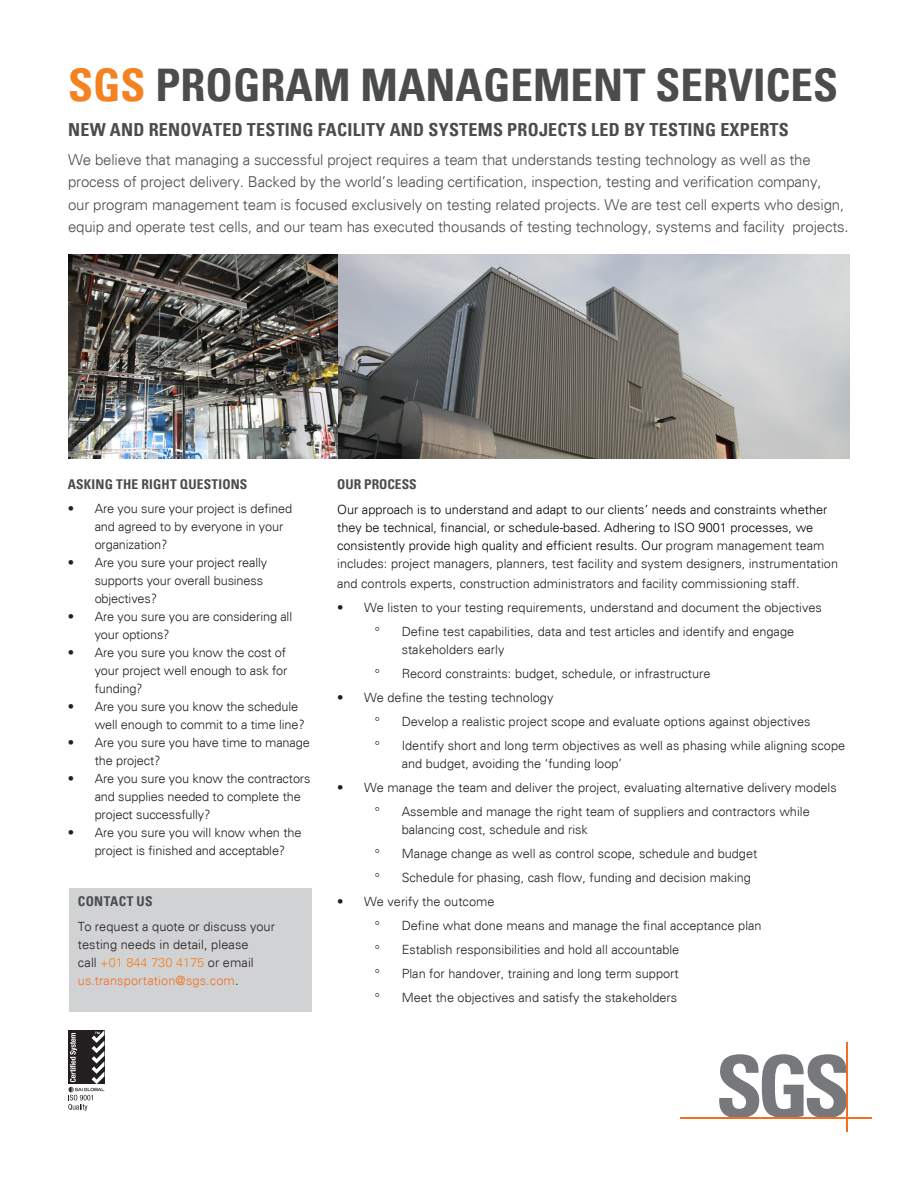
<style>
.page{position:relative;width:918px;height:1188px;background:#fff}
.page>*{position:absolute;margin:0;border:0;box-sizing:border-box;transform-origin:0 0}
.t1{font:700 condensed 45px "Univers";color:#4b4c4d}
.t2{font:700 condensed 18px "Univers";letter-spacing:.015em;color:#4b4c4d}
.t3{font:300 15px/22.5px "Univers";letter-spacing:-.01em;color:#4b4c4d}
.Subheading{font:700 condensed 13.5px "Univers";letter-spacing:.015em;color:#4b4c4d}
.Body_Text{font:300 12.75px/18px "Univers";color:#231f20}
.t4{font:300 12.75px/18px "Univers";color:#040503}
.s1{color:#f58220}
.s2{color:#f37021}
.s3{color:#231f20}
</style>
<div class="page">
<svg style="left:719px;top:1054px;width:127px;height:63px"></svg>
<hr style="left:681px;top:1117px;width:191px;height:1px;background:#f36e21">
<hr style="left:846px;top:1042px;width:2px;height:89px;background:#f36e21">
<img style="left:68px;top:255px;width:782px;height:203px">
<svg style="left:68px;top:1030px;width:36px;height:81px"></svg>
<div style="left:69px;top:888px;width:243px;height:124px;background:#d1d2d4"></div>
<p class="t1" style="left:68px;top:57px;width:772px"><span class="s1">SGS</span> PROGRAM MANAGEMENT SERVICES</p>
<p class="t2" style="left:68px;top:118px;width:722px">NEW AND RENOVATED TESTING FACILITY AND SYSTEMS PROJECTS LED BY TESTING EXPERTS</p>
<p class="t3" style="left:68px;top:148px;width:782px">We believe that managing a successful project requires a team that understands testing technology as well as the process of project delivery. Backed by the world’s leading certification, inspection, testing and verification company,<br>our program management team is focused exclusively on testing related projects. We are test cell experts who design, equip and operate test cells, and our team has executed thousands of testing technology, systems and facility projects.</p>
<p class="Subheading" style="left:68px;top:476px;width:181px">ASKING THE RIGHT QUESTIONS</p>
<p class="Body_Text" style="left:95px;top:500px;width:199px;text-indent:-27px">• Are you sure your project is defined and agreed to by everyone in your organization?</p>
<p class="Body_Text" style="left:95px;top:554px;width:174px;text-indent:-27px">• Are you sure your project really supports your overall business objectives?</p>
<p class="Body_Text" style="left:95px;top:608px;width:199px;text-indent:-27px">• Are you sure you are considering all your options?</p>
<p class="Body_Text" style="left:95px;top:644px;width:194px;text-align:justify;text-indent:-27px">• Are you sure you know the cost of your project well enough to ask for funding?</p>
<p class="Body_Text" style="left:95px;top:698px;width:212px;text-indent:-27px">• Are you sure you know the schedule well enough to commit to a time line?</p>
<p class="Body_Text" style="left:95px;top:734px;width:217px;text-indent:-27px">• Are you sure you have time to manage the project?</p>
<p class="Body_Text" style="left:95px;top:770px;width:217px;text-indent:-27px">• Are you sure you know the contractors and supplies needed to complete the project successfully?</p>
<p class="Body_Text" style="left:95px;top:824px;width:208px;text-indent:-27px">• Are you sure you will know when the project is finished and acceptable?</p>
<p class="Subheading" style="left:78px;top:893px;width:76px">CONTACT US</p>
<p class="Body_Text" style="left:78px;top:918px;width:199px">To request a quote or discuss your testing needs in detail, please<br>call <span class="s1">+01 844 730 4175</span> or email <span class="s2">us.transportation@sgs.com</span>.</p>
<p class="Subheading" style="left:337px;top:476px;width:81px">OUR PROCESS</p>
<p class="t4" style="left:337px;top:500px;width:502px">Our approach is to understand and adapt to our clients’ needs and constraints whether they be technical, financial, or schedule-based. Adhering to ISO 9001 processes, we consistently provide high quality and efficient results. Our <span class="s3">program management team includes: project managers, planners, test facility and system designers, instrumentation</span></p>
<p class="Body_Text" style="left:337px;top:574px;width:464px">and controls experts, construction administrators and facility commissioning staff.</p>
<p class="Body_Text" style="left:337px;top:598px;width:486px">• We listen to your testing requirements, understand and document the objectives</p>
<p class="Body_Text" style="left:375px;top:622px;width:7px">°</p>
<p class="Body_Text" style="left:402px;top:622px;width:394px">Define test capabilities, data and test articles and identify and engage stakeholders early</p>
<p class="Body_Text" style="left:375px;top:664px;width:7px">°</p>
<p class="Body_Text" style="left:402px;top:664px;width:310px">Record constraints: budget, schedule, or infrastructure</p>
<p class="Body_Text" style="left:337px;top:688px;width:218px">• We define the testing technology</p>
<p class="Body_Text" style="left:375px;top:712px;width:7px">°</p>
<p class="Body_Text" style="left:402px;top:712px;width:410px">Develop a realistic project scope and evaluate options against objectives</p>
<p class="Body_Text" style="left:375px;top:736px;width:7px">°</p>
<p class="Body_Text" style="left:402px;top:736px;width:445px">Identify short and long term objectives as well as phasing while aligning scope and budget, avoiding the ‘funding loop’</p>
<p class="Body_Text" style="left:337px;top:778px;width:501px">• We manage the team and deliver the project, evaluating alternative delivery models</p>
<p class="Body_Text" style="left:375px;top:802px;width:7px">°</p>
<p class="Body_Text" style="left:402px;top:802px;width:410px">Assemble and manage the right team of suppliers and contractors while balancing cost, schedule and risk</p>
<p class="Body_Text" style="left:375px;top:844px;width:7px">°</p>
<p class="Body_Text" style="left:402px;top:844px;width:357px">Manage change as well as control scope, schedule and budget</p>
<p class="Body_Text" style="left:375px;top:868px;width:7px">°</p>
<p class="Body_Text" style="left:402px;top:868px;width:351px">Schedule for phasing, cash flow, funding and decision making</p>
<p class="Body_Text" style="left:337px;top:892px;width:159px">• We verify the outcome</p>
<p class="Body_Text" style="left:375px;top:916px;width:7px">°</p>
<p class="Body_Text" style="left:402px;top:916px;width:361px">Define what done means and manage the final acceptance plan</p>
<p class="Body_Text" style="left:375px;top:940px;width:7px">°</p>
<p class="Body_Text" style="left:402px;top:940px;width:279px">Establish responsibilities and hold all accountable</p>
<p class="Body_Text" style="left:375px;top:964px;width:7px">°</p>
<p class="Body_Text" style="left:402px;top:964px;width:279px">Plan for handover, training and long term support</p>
<p class="Body_Text" style="left:375px;top:988px;width:7px">°</p>
<p class="Body_Text" style="left:402px;top:988px;width:277px">Meet the objectives and satisfy the stakeholders</p>
</div>
